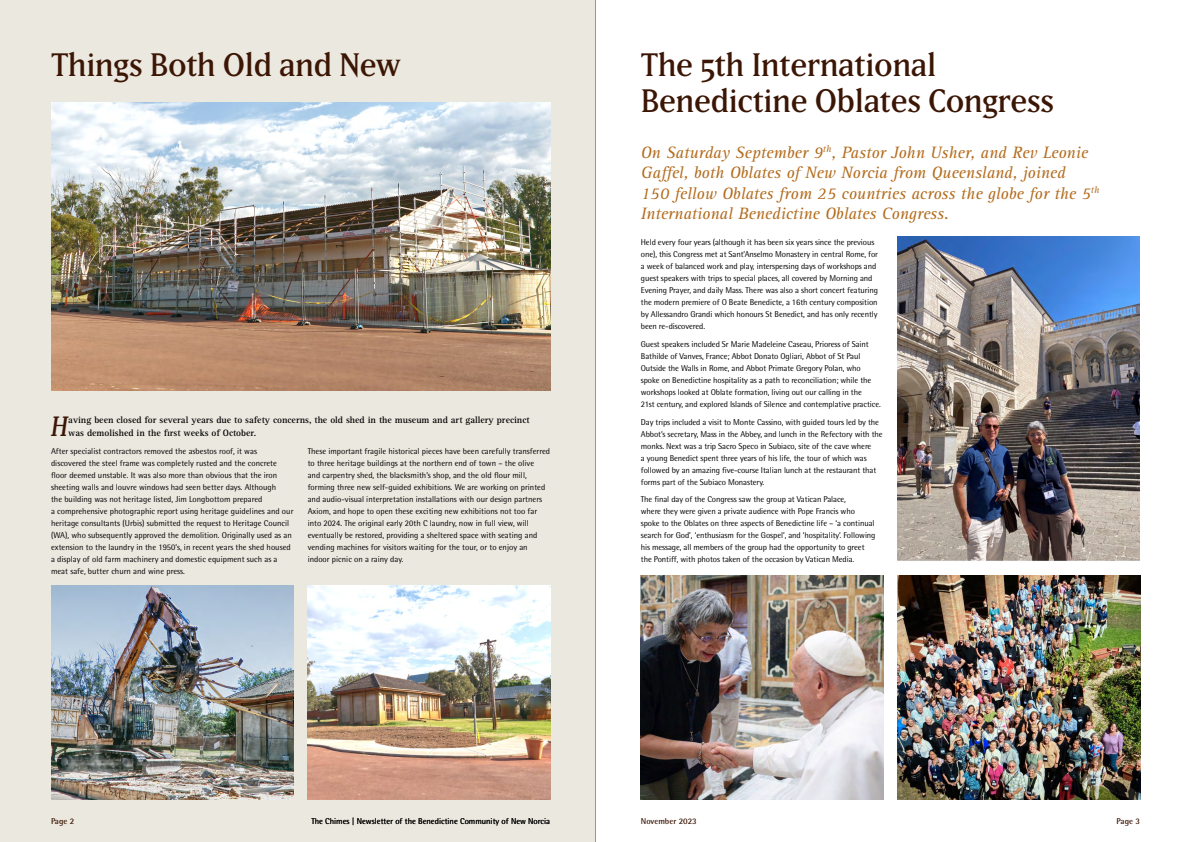
<style>
.page{position:relative;width:1191px;height:842px;background:#fff}
.page>*{position:absolute;margin:0;border:0;box-sizing:border-box;transform-origin:0 0}
.t1{font:32px/36px "Matrix IIOT";letter-spacing:-.01em;color:#3c1605}
.t2{font:27.5px "Matrix II Script OT";color:#3c1605}
.t3{font:italic 17px/20.4px "Rotis Serif Std";color:#b36c1d}
.t4{font:700 9.5px/13px "Rotis Serif Std";color:#000}
.t5{font:8.5px/12px "Rotis Semi Sans Std";letter-spacing:-.01em;color:#000}
.t6{font:700 8.5px "Rotis Semi Sans Std";color:#3c1605}
</style>
<div class="page">
<div style="left:0;top:0;width:595px;height:842px;background:#ebe8df"></div>
<img style="left:308px;top:586px;width:242px;height:213px">
<img style="left:51px;top:586px;width:242px;height:213px">
<hr style="left:595px;top:0;width:1px;height:842px;background:#939598">
<img style="left:51px;top:102px;width:499px;height:288px">
<img style="left:641px;top:576px;width:242px;height:223px">
<img style="left:897px;top:576px;width:243px;height:223px">
<img style="left:897px;top:236px;width:242px;height:325px">
<h1 class="t1" style="left:51px;top:47px;width:351px">Things Both Old and New</h1>
<h1 class="t1" style="left:641px;top:47px;width:414px">The 5th International<br>Benedictine Oblates Congress</h1>
<h3 class="t3" style="left:641px;top:143px;width:460px">On Saturday September 9<sup>th</sup>, Pastor John Usher, and Rev Leonie Gaffel, both Oblates of New Norcia from Queensland, joined<br>150 fellow Oblates from 25 countries across the globe for the 5<sup>th </sup>International Benedictine Oblates Congress.</h3>
<p class="t5" style="left:641px;top:236px;width:239px">Held every four years (although it has been six years since the previous one), this Congress met at Sant’Anselmo Monastery in central Rome, for a week of balanced work and play, interspersing days of workshops and guest speakers with trips to special places, all covered by Morning and Evening Prayer, and daily Mass. There was also a short concert featuring the modern premiere of O Beate Benedicte, a 16th century composition by Allessandro Grandi which honours St Benedict, and has only recently been re-discovered.</p>
<p class="t5" style="left:641px;top:338px;width:241px">Guest speakers included Sr Marie Madeleine Caseau, Prioress of Saint Bathilde of Vanves, France; Abbot Donato Ogliari, Abbot of St Paul Outside the Walls in Rome, and Abbot Primate Gregory Polan, who spoke on Benedictine hospitality as a path to reconciliation; while the workshops looked at Oblate formation, living out our calling in the<br>21st century, and explored Islands of Silence and contemplative practice.</p>
<p class="t5" style="left:641px;top:416px;width:243px">Day trips included a visit to Monte Cassino, with guided tours led by the Abbot’s secretary, Mass in the Abbey, and lunch in the Refectory with the monks. Next was a trip Sacro Speco in Subiaco, site of the cave where<br>a young Benedict spent three years of his life, the tour of which was followed by an amazing five-course Italian lunch at the restaurant that forms part of the Subiaco Monastery.</p>
<p class="t5" style="left:641px;top:493px;width:236px">The final day of the Congress saw the group at Vatican Palace,<br>where they were given a private audience with Pope Francis who spoke to the Oblates on three aspects of Benedictine life – ‘a continual search for God’, ‘enthusiasm for the Gospel’, and ‘hospitality’. Following his message, all members of the group had the opportunity to greet the Pontiff, with photos taken of the occasion by Vatican Media.</p>
<h2 class="t2" style="left:50px;top:410px;width:20px">H</h2>
<p class="t4" style="left:68px;top:413px;width:463px">aving been closed for several years due to safety concerns, the old shed in the museum and art gallery precinct was demolished in the first weeks of October.</p>
<p class="t5" style="left:51px;top:445px;width:244px">After specialist contractors removed the asbestos roof, it was discovered the steel frame was completely rusted and the concrete floor deemed unstable. It was also more than obvious that the iron sheeting walls and louvre windows had seen better days. Although<br>the building was not heritage listed, Jim Longbottom prepared<br>a comprehensive photographic report using heritage guidelines and our heritage consultants (Urbis) submitted the request to Heritage Council (WA), who subsequently approved the demolition. Originally used as an extension to the laundry in the 1950’s, in recent years the shed housed a display of old farm machinery and domestic equipment such as a meat safe, butter churn and wine press.</p>
<p class="t5" style="left:308px;top:445px;width:244px">These important fragile historical pieces have been carefully transferred to three heritage buildings at the northern end of town – the olive<br>and carpentry shed, the blacksmith’s shop, and the old flour mill, forming three new self-guided exhibitions. We are working on printed and audio-visual interpretation installations with our design partners Axiom, and hope to open these exciting new exhibitions not too far into 2024. The original early 20th C laundry, now in full view, will eventually be restored, providing a sheltered space with seating and vending machines for visitors waiting for the tour, or to enjoy an indoor picnic on a rainy day.</p>
<p class="t6" style="left:51px;top:815px;width:25px">Page 2</p>
<p class="t5" style="left:311px;top:815px;width:240px">The Chimes | Newsletter of the Benedictine Community of New Norcia</p>
<p class="t6" style="left:641px;top:815px;width:57px">November 2023</p>
<p class="t6" style="left:1116px;top:815px;width:25px">Page 3</p>
</div>
